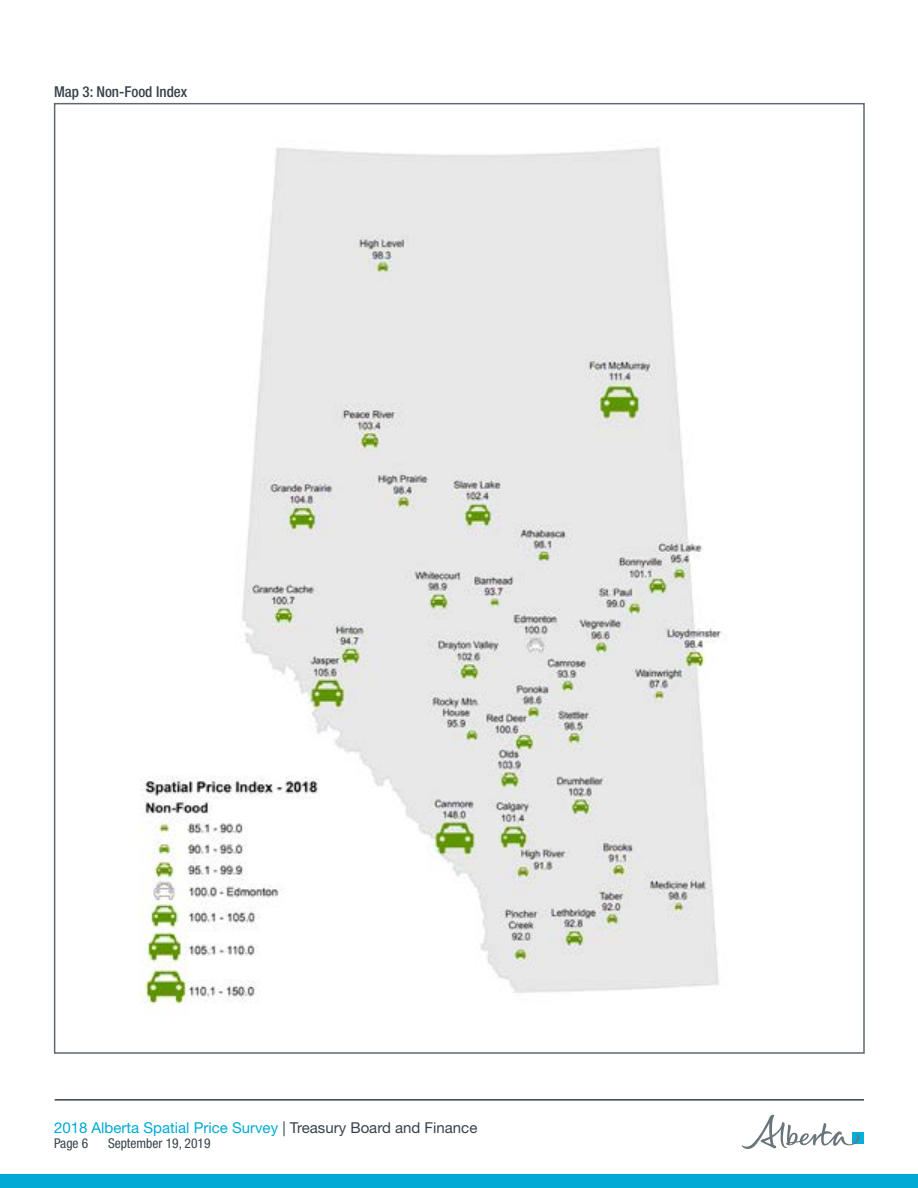
<style>
.page{position:relative;width:918px;height:1188px;background:#fff}
.page>*{position:absolute;margin:0;border:0;box-sizing:border-box;transform-origin:0 0}
.t1{font:15px "Helvetica Neue LT Std";color:#01aad2}
.t2{font:500 condensed 15px "Helvetica Neue LT Std";color:#36424a}
.t3{font:condensed 13.5px "Helvetica Neue LT Std";color:#36424a}
.s1{color:#36424a}
</style>
<div class="page">
<img style="left:140px;top:147px;width:582px;height:863px">
<hr style="left:55px;top:1099px;width:809px;height:2px;background:#36424a">
<div style="left:0;top:1174px;width:918px;height:14px;background:#01aad2"></div>
<div style="left:853px;top:1132px;width:11px;height:11px;background:#00afdb"></div>
<svg style="left:742px;top:1115px;width:117px;height:34px"></svg>
<p class="t2" style="left:54px;top:83px;width:135px">Map 3: Non-Food Index</p>
<p class="t1" style="left:54px;top:1119px;width:425px">2018 Alberta Spatial Price Survey <span class="s1">| Treasury Board and Finance</span></p>
<p class="t3" style="left:54px;top:1136px;width:36px">Page 6</p>
<p class="t3" style="left:108px;top:1136px;width:104px">September 19, 2019</p>
</div>
